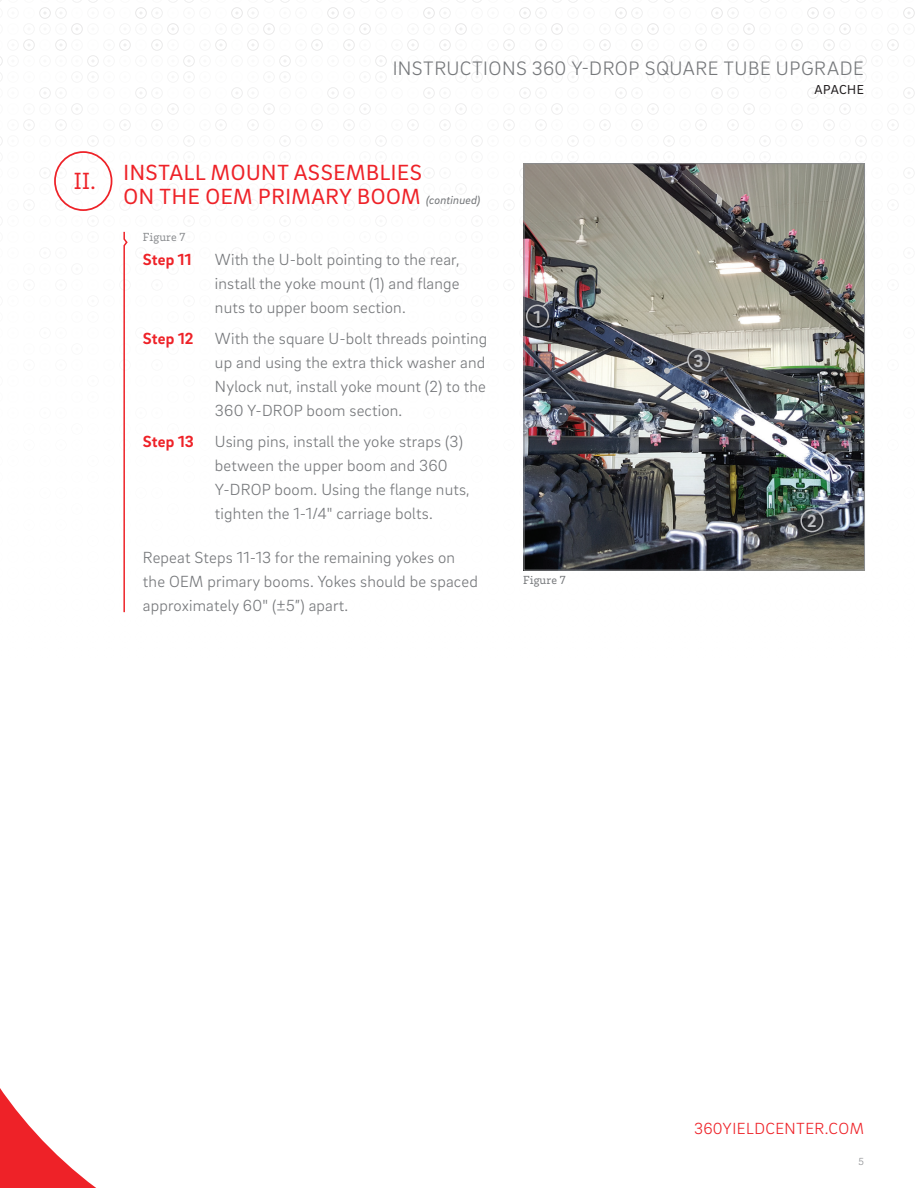
<style>
.page{position:relative;width:918px;height:1188px;background:#fff}
.page>*{position:absolute;margin:0;border:0;box-sizing:border-box;transform-origin:0 0}
.t1{font:24px "Brix Slab";color:#ee2228}
.t2{font:22.5px/24px "Brix Sans";letter-spacing:.025em;color:#ee2228}
.t3{font:300 19.95px "Brix Sans";letter-spacing:.02em;color:#76787b}
.t4{font:700 18px "Brix Sans";color:#bcbdc0}
.t5{font:300 16.5px/24px "Brix Sans";letter-spacing:.01em;color:#76787b;text-align:justify}
.t6{font:700 16.5px "Brix Sans";letter-spacing:.01em;color:#ee2228}
.t7{font:300 16.5px "Brix Sans";letter-spacing:.02em;color:#ee2228}
.t8{font:13.35px "Brix Sans";letter-spacing:.03em;color:#231f20}
.t9{font:12px "Brix Slab";letter-spacing:.01em;color:#8a8c8f}
.t10{font:12px "Brix Slab";letter-spacing:.01em;color:#76787b}
.t11{font:300 10.5px "Brix Slab";color:#8a8c8f}
.s1{font-style:italic;font-size:12px;color:#76787b}
</style>
<div class="page">
<svg style="left:0;top:1088px;width:96px;height:100px"></svg>
<svg style="left:123px;top:231px;width:5px;height:382px"></svg>
<div style="left:54px;top:151px;width:58px;height:60px;border:2px solid #ee2228;border-radius:50%"></div>
<img style="left:526px;top:165px;width:337px;height:404px">
<div style="left:524px;top:163px;width:341px;height:408px;border:1px solid #8a8c8f"></div>
<div style="left:526px;top:305px;width:23px;height:23px;border:2px solid #bcbdc0;border-radius:50%"></div>
<div style="left:800px;top:509px;width:24px;height:23px;border:2px solid #bcbdc0;border-radius:50%"></div>
<div style="left:687px;top:349px;width:23px;height:23px;border:2px solid #bcbdc0;border-radius:50%"></div>
<svg style="left:541px;top:291px;width:18px;height:18px"></svg>
<svg style="left:664px;top:360px;width:26px;height:14px"></svg>
<svg style="left:817px;top:498px;width:29px;height:18px"></svg>
<h1 class="t1" style="left:74px;top:165px;width:23px">II.</h1>
<p class="t3" style="left:393px;top:55px;width:473px">INSTRUCTIONS 360 Y-DROP SQUARE TUBE UPGRADE</p>
<p class="t8" style="left:815px;top:81px;width:51px">APACHE</p>
<h2 class="t2" style="left:124px;top:159px;width:358px">INSTALL MOUNT ASSEMBLIES<br>ON THE OEM PRIMARY BOOM <span class="s1">(continued)</span></h2>
<p class="t9" style="left:143px;top:229px;width:44px">Figure 7</p>
<p class="t6" style="left:143px;top:249px;width:50px">Step 11</p>
<p class="t5" style="left:215px;top:247px;width:246px">With the U-bolt pointing to the rear, install the yoke mount (1) and flange nuts to upper boom section.</p>
<p class="t6" style="left:143px;top:327px;width:52px">Step 12</p>
<p class="t5" style="left:215px;top:326px;width:274px">With the square U-bolt threads pointing up and using the extra thick washer and Nylock nut, install yoke mount (2) to the 360 Y-DROP boom section.</p>
<p class="t6" style="left:143px;top:430px;width:52px">Step 13</p>
<p class="t5" style="left:215px;top:428px;width:256px;text-align:left">Using pins, install the yoke straps (3) between the upper boom and 360<br>Y-DROP boom. Using the flange nuts, tighten the 1-1/4" carriage bolts.</p>
<p class="t5" style="left:143px;top:545px;width:336px;text-align:left">Repeat Steps 11-13 for the remaining yokes on the OEM primary booms. Yokes should be spaced approximately 60" (±5”) apart.</p>
<p class="t4" style="left:534px;top:305px;width:9px">1</p>
<p class="t10" style="left:523px;top:572px;width:44px">Figure 7</p>
<p class="t4" style="left:693px;top:349px;width:11px">3</p>
<p class="t4" style="left:807px;top:509px;width:11px">2</p>
<p class="t7" style="left:694px;top:1118px;width:171px">360YIELDCENTER.COM</p>
<p class="t11" style="left:858px;top:1155px;width:7px">5</p>
</div>
